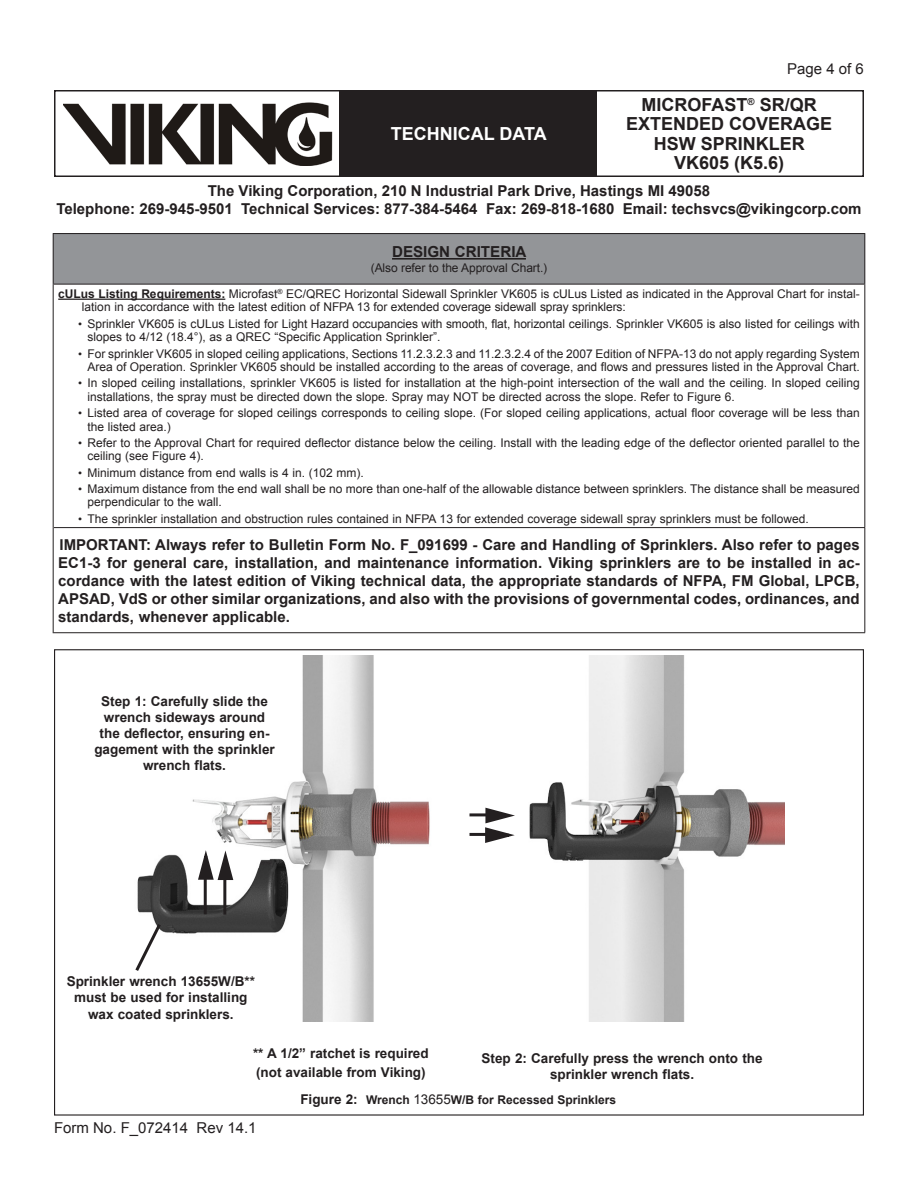
<style>
.page{position:relative;width:918px;height:1188px;background:#fff}
.page>*{position:absolute;margin:0;border:0;box-sizing:border-box;transform-origin:0 0}
.t1{font:700 18px/19.5px "Arial";color:#231f20;text-align:center}
.t2{font:700 18px "Arial";color:#fff}
.Table_Text_Bold{font:700 15.15px "Arial";color:#231f20}
.Body_Text_2{font:700 15px/18px "Arial";color:#231f20;text-align:center}
.t3{font:15px "Arial";color:#231f20}
.Center_-_Bold{font:700 13.5px/16.2px "Arial";color:#231f20;text-align:center}
.Bullet{font:12px/13.5px "Arial";color:#231f20}
.Lettered_List{font:12px/13.5px "Arial";color:#231f20}
.Center_-_Bold-2{font:700 12px "Arial";color:#231f20}
.Table_Text_Bold-2{font:12px "Arial";letter-spacing:-.01em;color:#231f20}
.s1{font-weight:700}
.s2{font-size:11.4px}
.s3{font-size:13.5px}
.s4{font-weight:400;font-size:13.5px}
</style>
<div class="page">
<div style="left:54px;top:90px;width:810px;height:87px;border:2px solid #231f20"></div>
<div style="left:340px;top:91px;width:257px;height:85px;background:#231f20"></div>
<img style="left:63px;top:102px;width:269px;height:63px">
<div style="left:53px;top:234px;width:812px;height:50px;background:#939598"></div>
<hr style="left:53px;top:233px;width:812px;height:1px;background:#231f20">
<hr style="left:864px;top:234px;width:1px;height:50px;background:#231f20">
<hr style="left:53px;top:284px;width:812px;height:1px;background:#231f20">
<hr style="left:865px;top:285px;width:1px;height:242px;background:#231f20">
<hr style="left:54px;top:527px;width:811px;height:1px;background:#231f20">
<hr style="left:865px;top:528px;width:1px;height:104px;background:#231f20">
<hr style="left:53px;top:632px;width:812px;height:1px;background:#231f20">
<hr style="left:53px;top:285px;width:1px;height:243px;background:#231f20">
<hr style="left:53px;top:528px;width:1px;height:104px;background:#231f20">
<hr style="left:53px;top:234px;width:1px;height:50px;background:#231f20">
<hr style="left:392px;top:258px;width:134px;height:2px;background:#231f20">
<hr style="left:58px;top:299px;width:167px;height:1px;background:#231f20">
<img style="left:137px;top:656px;width:647px;height:365px">
<svg style="left:135px;top:921px;width:29px;height:53px"></svg>
<hr style="left:223px;top:872px;width:3px;height:43px;background:#231f20">
<svg style="left:196px;top:852px;width:39px;height:30px"></svg>
<hr style="left:204px;top:872px;width:3px;height:42px;background:#231f20">
<svg style="left:484px;top:806px;width:29px;height:39px"></svg>
<hr style="left:470px;top:813px;width:24px;height:3px;background:#231f20">
<hr style="left:470px;top:833px;width:24px;height:3px;background:#231f20">
<h1 class="t2" style="left:391px;top:121px;width:157px">TECHNICAL DATA</h1>
<p class="t3" style="left:787px;top:59px;width:78px">Page 4 of 6</p>
<h1 class="t1" style="left:626px;top:95px;width:208px">MICROFAST<sup>®</sup> SR/QR<br>EXTENDED COVERAGE<br>HSW SPRINKLER<br>VK605 (K5.6)</h1>
<p class="Body_Text_2" style="left:56px;top:182px;width:807px">The Viking Corporation, 210 N Industrial Park Drive, Hastings MI 49058<br>Telephone: 269-945-9501 Technical Services: 877-384-5464 Fax: 269-818-1680 Email: techsvcs@vikingcorp.com</p>
<p class="Table_Text_Bold" style="left:392px;top:242px;width:136px">DESIGN CRITERIA</p>
<p class="Table_Text_Bold-2" style="left:371px;top:260px;width:178px">(Also refer to the Approval Chart.)</p>
<p class="Lettered_List" style="left:82px;top:287px;width:779px;text-indent:-24px"><span class="s1">cULus Listing Requirements:</span> Microfast<sup>®</sup> EC/QREC Horizontal Sidewall Sprinkler VK605 is cULus Listed as indicated in the Approval Chart for instal&shy;lation in accordance with the latest edition of NFPA 13 for extended coverage sidewall spray sprinklers:</p>
<p class="Bullet" style="left:87px;top:317px;width:774px;text-indent:-9px"><span class="s2">•</span> Sprinkler VK605 is cULus Listed for Light Hazard occupancies with smooth, flat, horizontal ceilings. Sprinkler VK605 is also listed for ceilings with slopes to 4/12 (18.4°), as a QREC “Specific Application Sprinkler”.</p>
<p class="Bullet" style="left:78px;top:347px;width:783px;text-align:right"><span class="s2">•</span> For sprinkler VK605 in sloped ceiling applications, Sections 11.2.3.2.3 and 11.2.3.2.4 of the 2007 Edition of NFPA-13 do not apply regarding System<br>Area of Operation. Sprinkler VK605 should be installed according to the areas of coverage, and flows and pressures listed in the Approval Chart.</p>
<p class="Bullet" style="left:87px;top:377px;width:774px;text-indent:-9px"><span class="s2">•</span> In sloped ceiling installations, sprinkler VK605 is listed for installation at the high-point intersection of the wall and the ceiling. In sloped ceiling installations, the spray must be directed down the slope. Spray may NOT be directed across the slope. Refer to Figure 6.</p>
<p class="Bullet" style="left:87px;top:406px;width:774px;text-indent:-9px"><span class="s2">•</span> Listed area of coverage for sloped ceilings corresponds to ceiling slope. (For sloped ceiling applications, actual floor coverage will be less than the listed area.)</p>
<p class="Bullet" style="left:87px;top:436px;width:774px;text-indent:-9px"><span class="s2">•</span> Refer to the Approval Chart for required deflector distance below the ceiling. Install with the leading edge of the deflector oriented parallel to the ceiling (see Figure 4).</p>
<p class="Bullet" style="left:78px;top:466px;width:287px"><span class="s2">•</span> Minimum distance from end walls is 4 in. (102 mm).</p>
<p class="Bullet" style="left:87px;top:482px;width:774px;text-indent:-9px"><span class="s2">•</span> Maximum distance from the end wall shall be no more than one-half of the allowable distance between sprinklers. The distance shall be measured perpendicular to the wall.</p>
<p class="Bullet" style="left:78px;top:512px;width:732px"><span class="s2">•</span> The sprinkler installation and obstruction rules contained in NFPA 13 for extended coverage sidewall spray sprinklers must be followed.</p>
<p class="Body_Text_2" style="left:58px;top:536px;width:803px;text-align:justify">IMPORTANT: Always refer to Bulletin Form No. F_091699 - Care and Handling of Sprinklers. Also refer to pages EC1-3 for general care, installation, and maintenance information. Viking sprinklers are to be installed in ac&shy;cordance with the latest edition of Viking technical data, the appropriate standards of NFPA, FM Global, LPCB, APSAD, VdS or other similar organizations, and also with the provisions of governmental codes, ordinances, and standards, whenever applicable.</p>
<p class="Center_-_Bold" style="left:94px;top:693px;width:182px">Step 1: Carefully slide the wrench sideways around the deflector, ensuring en&shy;gagement with the sprinkler wrench flats.</p>
<p class="Center_-_Bold" style="left:67px;top:974px;width:190px">Sprinkler wrench 13655W/B** must be used for installing wax coated sprinklers.</p>
<p class="Center_-_Bold" style="left:253px;top:1045px;width:177px">** A 1/2” ratchet is required</p>
<p class="Center_-_Bold" style="left:256px;top:1065px;width:171px">(not available from Viking)</p>
<p class="Center_-_Bold" style="left:482px;top:1050px;width:282px">Step 2: Carefully press the wrench onto the sprinkler wrench flats.</p>
<p class="t3" style="left:54px;top:1118px;width:204px">Form No. F_072414 Rev 14.1</p>
<p class="Center_-_Bold-2" style="left:300px;top:1092px;width:317px"><span class="s3">Figure 2:</span> Wrench <span class="s4">13655</span>W/B for Recessed Sprinklers</p>
</div>
